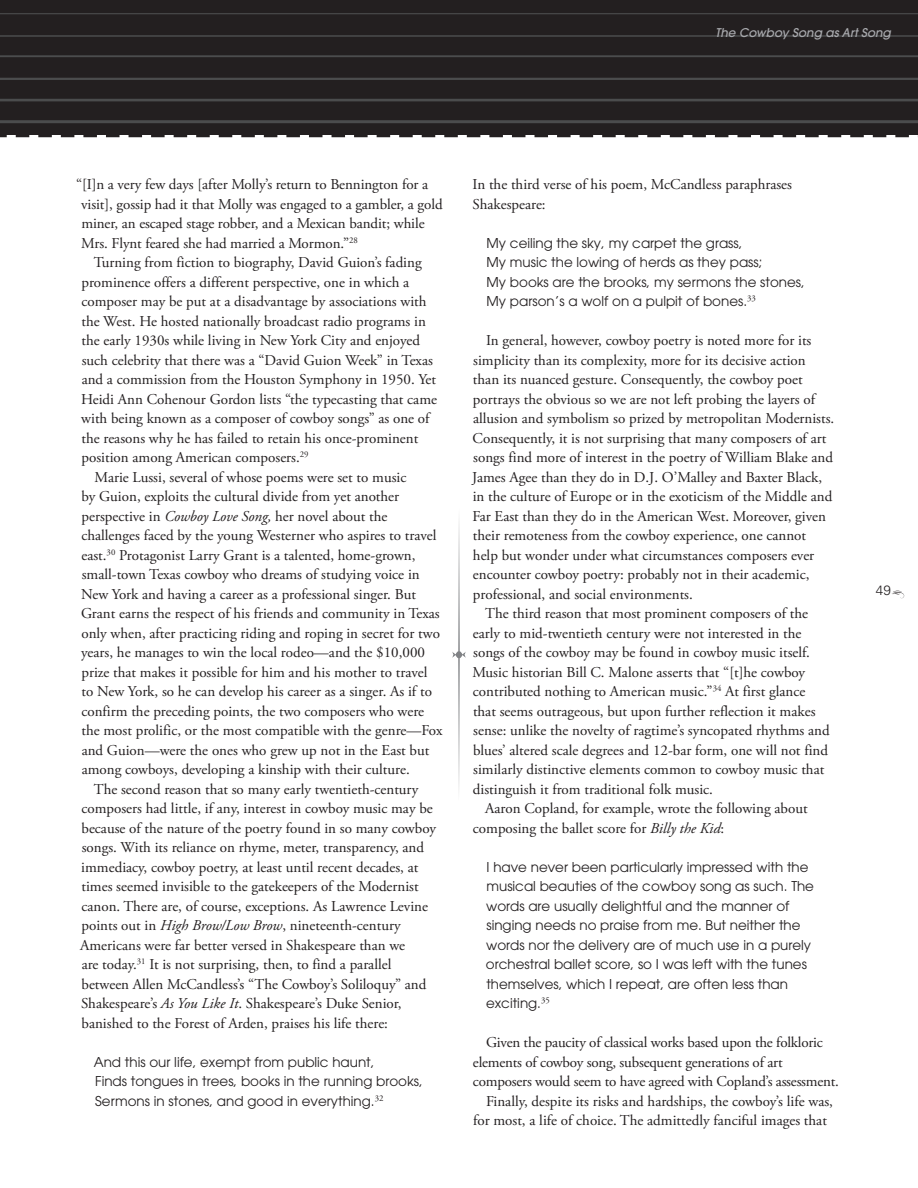
<style>
.page{position:relative;width:918px;height:1188px;background:#fff}
.page>*{position:absolute;margin:0;border:0;box-sizing:border-box;transform-origin:0 0}
.t1{font:15px/19.5px "Adobe Garamond Pro";color:#231f20}
.t2{font:13.5px/19.5px "Avant Garde";color:#231f20}
.t3{font:300 13.5px "Univers LT Std";color:#231f20}
.t4{font:italic 500 12px "Avant Garde";color:#a8a9ad}
.s1{font-style:italic}
</style>
<div class="page">
<div style="left:0;top:0;width:918px;height:135px;background:#231f20"></div>
<svg style="left:0;top:135px;width:918px;height:2px"></svg>
<hr style="left:0;top:13px;width:918px;height:1px;background:#4b4c4d">
<hr style="left:0;top:35px;width:918px;height:2px;background:#4b4c4d">
<hr style="left:0;top:55px;width:918px;height:2px;background:#4b4c4d">
<hr style="left:0;top:78px;width:918px;height:2px;background:#4b4c4d">
<hr style="left:0;top:99px;width:918px;height:2px;background:#4b4c4d">
<hr style="left:0;top:120px;width:918px;height:3px;background:#4b4c4d">
<svg style="left:892px;top:591px;width:12px;height:7px"></svg>
<svg style="left:453px;top:523px;width:12px;height:265px"></svg>
<p class="t4" style="left:716px;top:25px;width:177px">The Cowboy Song as Art Song</p>
<p class="t1" style="left:76px;top:175px;width:354px">“[I]n a very few days [after Molly’s return to Bennington for a</p>
<p class="t1" style="left:81px;top:195px;width:363px">visit], gossip had it that Molly was engaged to a gambler, a gold</p>
<p class="t1" style="left:81px;top:214px;width:345px">miner, an escaped stage robber, and a Mexican bandit; while</p>
<p class="t1" style="left:81px;top:234px;width:278px">Mrs. Flynt feared she had married a Mormon.”<sup>28</sup></p>
<p class="t1" style="left:94px;top:253px;width:329px">Turning from fiction to biography, David Guion’s fading</p>
<p class="t1" style="left:81px;top:273px;width:329px">prominence offers a different perspective, one in which a</p>
<p class="t1" style="left:81px;top:292px;width:347px">composer may be put at a disadvantage by associations with</p>
<p class="t1" style="left:82px;top:312px;width:346px">the West. He hosted nationally broadcast radio programs in</p>
<p class="t1" style="left:82px;top:331px;width:340px">the early 1930s while living in New York City and enjoyed</p>
<p class="t1" style="left:82px;top:351px;width:353px">such celebrity that there was a “David Guion Week” in Texas</p>
<p class="t1" style="left:82px;top:370px;width:356px">and a commission from the Houston Symphony in 1950. Yet</p>
<p class="t1" style="left:81px;top:390px;width:358px">Heidi Ann Cohenour Gordon lists “the typecasting that came</p>
<p class="t1" style="left:81px;top:409px;width:350px">with being known as a composer of cowboy songs” as one of</p>
<p class="t1" style="left:82px;top:429px;width:338px">the reasons why he has failed to retain his once-prominent</p>
<p class="t1" style="left:82px;top:448px;width:229px">position among American composers.<sup>29</sup></p>
<p class="t1" style="left:95px;top:468px;width:313px">Marie Lussi, several of whose poems were set to music</p>
<p class="t1" style="left:82px;top:487px;width:319px">by Guion, exploits the cultural divide from yet another</p>
<p class="t1" style="left:81px;top:507px;width:308px">perspective in <span class="s1">Cowboy Love Song,</span> her novel about the</p>
<p class="t1" style="left:81px;top:526px;width:357px">challenges faced by the young Westerner who aspires to travel</p>
<p class="t1" style="left:81px;top:546px;width:336px">east.<sup>30</sup> Protagonist Larry Grant is a talented, home-grown,</p>
<p class="t1" style="left:82px;top:565px;width:339px">small-town Texas cowboy who dreams of studying voice in</p>
<p class="t1" style="left:81px;top:585px;width:336px">New York and having a career as a professional singer. But</p>
<p class="t1" style="left:81px;top:604px;width:360px">Grant earns the respect of his friends and community in Texas</p>
<p class="t1" style="left:81px;top:624px;width:360px">only when, after practicing riding and roping in secret for two</p>
<p class="t1" style="left:81px;top:643px;width:345px">years, he manages to win the local rodeo—and the $10,000</p>
<p class="t1" style="left:81px;top:663px;width:348px">prize that makes it possible for him and his mother to travel</p>
<p class="t1" style="left:82px;top:682px;width:352px">to New York, so he can develop his career as a singer. As if to</p>
<p class="t1" style="left:81px;top:702px;width:344px">confirm the preceding points, the two composers who were</p>
<p class="t1" style="left:82px;top:721px;width:363px">the most prolific, or the most compatible with the genre—Fox</p>
<p class="t1" style="left:82px;top:741px;width:349px">and Guion—were the ones who grew up not in the East but</p>
<p class="t1" style="left:82px;top:760px;width:330px">among cowboys, developing a kinship with their culture.</p>
<p class="t1" style="left:94px;top:780px;width:326px">The second reason that so many early twentieth-century</p>
<p class="t1" style="left:81px;top:799px;width:353px">composers had little, if any, interest in cowboy music may be</p>
<p class="t1" style="left:82px;top:819px;width:356px">because of the nature of the poetry found in so many cowboy</p>
<p class="t1" style="left:82px;top:838px;width:344px">songs. With its reliance on rhyme, meter, transparency, and</p>
<p class="t1" style="left:81px;top:858px;width:339px">immediacy, cowboy poetry, at least until recent decades, at</p>
<p class="t1" style="left:82px;top:877px;width:339px">times seemed invisible to the gatekeepers of the Modernist</p>
<p class="t1" style="left:81px;top:897px;width:348px">canon. There are, of course, exceptions. As Lawrence Levine</p>
<p class="t1" style="left:81px;top:916px;width:321px">points out in <span class="s1">High Brow/Low Brow</span>, nineteenth-century</p>
<p class="t1" style="left:80px;top:936px;width:326px">Americans were far better versed in Shakespeare than we</p>
<p class="t1" style="left:82px;top:955px;width:311px">are today.<sup>31</sup> It is not surprising, then, to find a parallel</p>
<p class="t1" style="left:82px;top:975px;width:346px">between Allen McCandless’s “The Cowboy’s Soliloquy” and</p>
<p class="t1" style="left:81px;top:994px;width:322px">Shakespeare’s <span class="s1">As You Like It</span>. Shakespeare’s Duke Senior,</p>
<p class="t1" style="left:82px;top:1014px;width:308px">banished to the Forest of Arden, praises his life there:</p>
<p class="t2" style="left:94px;top:1052px;width:331px">And this our life, exempt from public haunt,<br>Finds tongues in trees, books in the running brooks,<br>Sermons in stones, and good in everything.<sup>32</sup></p>
<p class="t1" style="left:473px;top:175px;width:321px">In the third verse of his poem, McCandless paraphrases<br>Shakespeare:</p>
<p class="t2" style="left:487px;top:233px;width:320px">My ceiling the sky, my carpet the grass,<br>My music the lowing of herds as they pass;<br>My books are the brooks, my sermons the stones, My parson’s a wolf on a pulpit of bones.<sup>33</sup></p>
<p class="t1" style="left:472px;top:331px;width:364px;text-indent:14px">In general, however, cowboy poetry is noted more for its simplicity than its complexity, more for its decisive action than its nuanced gesture. Consequently, the cowboy poet portrays the obvious so we are not left probing the layers of allusion and symbolism so prized by metropolitan Modernists.<br>Consequently, it is not surprising that many composers of art songs find more of interest in the poetry of William Blake and James Agee than they do in D.J. O’Malley and Baxter Black, in the culture of Europe or in the exoticism of the Middle and Far East than they do in the American West. Moreover, given their remoteness from the cowboy experience, one cannot<br>help but wonder under what circumstances composers ever encounter cowboy poetry: probably not in their academic, professional, and social environments.</p>
<p class="t1" style="left:473px;top:604px;width:359px;text-indent:13px">The third reason that most prominent composers of the early to mid-twentieth century were not interested in the songs of the cowboy may be found in cowboy music itself.<br>Music historian Bill C. Malone asserts that “[t]he cowboy contributed nothing to American music.”<sup>34</sup> At first glance that seems outrageous, but upon further reflection it makes sense: unlike the novelty of ragtime’s syncopated rhythms and blues’ altered scale degrees and 12-bar form, one will not find similarly distinctive elements common to cowboy music that distinguish it from traditional folk music.</p>
<p class="t1" style="left:473px;top:799px;width:336px;text-indent:12px">Aaron Copland, for example, wrote the following about composing the ballet score for <span class="s1">Billy the Kid</span>:</p>
<p class="t2" style="left:486px;top:857px;width:330px">I have never been particularly impressed with the musical beauties of the cowboy song as such. The words are usually delightful and the manner of singing needs no praise from me. But neither the words nor the delivery are of much use in a purely orchestral ballet score, so I was left with the tunes themselves, which I repeat, are often less than exciting.<sup>35</sup></p>
<p class="t1" style="left:473px;top:1033px;width:368px;text-indent:13px">Given the paucity of classical works based upon the folkloric elements of cowboy song, subsequent generations of art composers would seem to have agreed with Copland’s assessment.</p>
<p class="t1" style="left:473px;top:1092px;width:361px;text-indent:13px">Finally, despite its risks and hardships, the cowboy’s life was, for most, a life of choice. The admittedly fanciful images that</p>
<p class="t3" style="left:876px;top:582px;width:17px">49</p>
</div>
